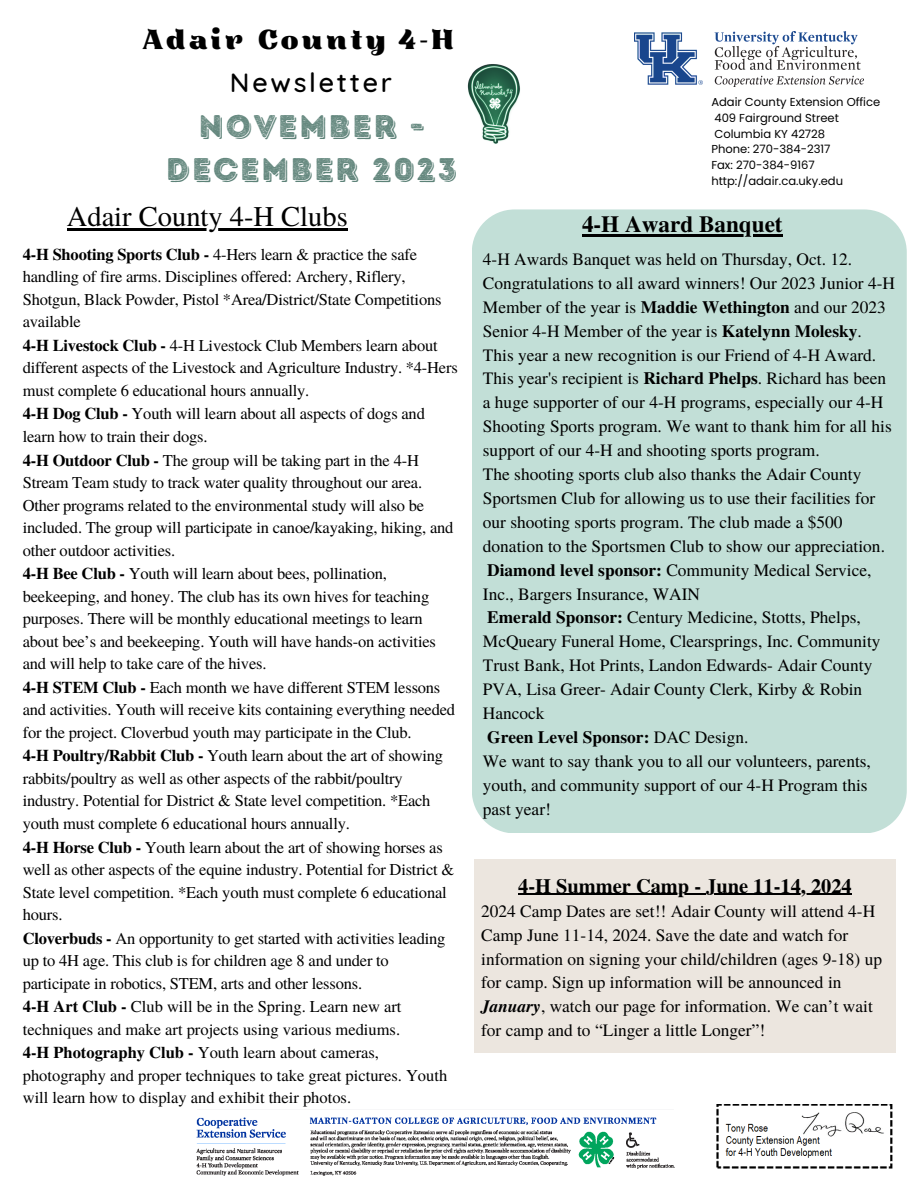
<style>
.page{position:relative;width:918px;height:1188px;background:#fff}
.page>*{position:absolute;margin:0;border:0;box-sizing:border-box;transform-origin:0 0}
.t1{font:31.35px/43.8px "Intro Rust H2 Base Shade";letter-spacing:.1em;color:#5d8278;text-align:center}
.t2{font:28.5px "Te X Gyre Termes";color:#000}
.t3{font:27.3px "Kaftus";letter-spacing:.1em;color:#000}
.t4{font:500 26.85px "Quicksand";letter-spacing:.1em;color:#000}
.t5{font:700 23.1px "Te X Gyre Termes";color:#000}
.t6{font:700 20.4px "Te X Gyre Termes";color:#000}
.t7{font:17.4px/23.9px "Te X Gyre Termes";color:#000}
.t8{font:700 17.4px "Te X Gyre Termes";color:#000}
.t9{font:16.5px/22.5px "Te X Gyre Termes";letter-spacing:-.01em;color:#000}
.t10{font:11.55px/15.6px "Poppins";color:#000}
.s1{font-weight:700}
.s2{font-weight:400}
.s3{font-weight:700;font-style:italic}
</style>
<div class="page">
<img style="left:196px;top:1117px;width:479px;height:59px">
<img style="left:467px;top:64px;width:53px;height:80px">
<img style="left:716px;top:1104px;width:177px;height:65px">
<img style="left:800px;top:1113px;width:84px;height:23px">
<img style="left:635px;top:32px;width:228px;height:55px">
<div style="left:472px;top:209px;width:435px;height:624px;background:#c2dfd7;border-radius:43px"></div>
<div style="left:474px;top:860px;width:422px;height:193px;background:#ece6df"></div>
<hr style="left:67px;top:229px;width:281px;height:2px;background:#000">
<hr style="left:582px;top:234px;width:201px;height:2px;background:#000">
<hr style="left:518px;top:894px;width:334px;height:1px;background:#000">
<p class="t3" style="left:142px;top:22px;width:314px">Adair County 4-H</p>
<p class="t4" style="left:230px;top:65px;width:164px">Newsletter</p>
<p class="t1" style="left:166px;top:104px;width:291px">NOVEMBER -<br>DECEMBER 2023</p>
<p class="t10" style="left:711px;top:95px;width:170px">Adair County Extension Office</p>
<p class="t10" style="left:714px;top:110px;width:126px">409 Fairground Street</p>
<p class="t10" style="left:714px;top:126px;width:112px">Columbia KY 42728</p>
<p class="t10" style="left:711px;top:142px;width:121px">Phone: 270-384-2317</p>
<p class="t10" style="left:711px;top:157px;width:133px">Fax: 270-384-9167 http://adair.ca.uky.edu</p>
<p class="t2" style="left:67px;top:196px;width:282px">Adair County 4-H Clubs</p>
<p class="t5" style="left:582px;top:206px;width:202px">4-H Award Banquet</p>
<p class="t7" style="left:483px;top:246px;width:414px">4-H Awards Banquet was held on Thursday, Oct. 12.<br>Congratulations to all award winners! Our 2023 Junior 4-H Member of the year is <span class="s1">Maddie Wethington</span> and our 2023<br>Senior 4-H Member of the year is <span class="s1">Katelynn Molesky</span>.</p>
<p class="t7" style="left:483px;top:342px;width:410px">This year a new recognition is our Friend of 4-H Award.<br>This year's recipient is <span class="s1">Richard Phelps</span>. Richard has been a huge supporter of our 4-H programs, especially our 4-H Shooting Sports program. We want to thank him for all his support of our 4-H and shooting sports program.</p>
<p class="t7" style="left:483px;top:461px;width:404px">The shooting sports club also thanks the Adair County Sportsmen Club for allowing us to use their facilities for our shooting sports program. The club made a $500 donation to the Sportsmen Club to show our appreciation.</p>
<p class="t7" style="left:483px;top:557px;width:390px"><span class="s1">Diamond level sponsor:</span> Community Medical Service,<br>Inc., Bargers Insurance, WAIN</p>
<p class="t7" style="left:483px;top:605px;width:399px"><span class="s1">Emerald Sponsor:</span> Century Medicine, Stotts, Phelps, McQueary Funeral Home, Clearsprings, Inc. Community Trust Bank, Hot Prints, Landon Edwards- Adair County PVA, Lisa Greer- Adair County Clerk, Kirby &amp; Robin Hancock</p>
<p class="t8" style="left:487px;top:723px;width:263px">Green Level Sponsor: <span class="s2">DAC Design.</span></p>
<p class="t7" style="left:483px;top:748px;width:390px">We want to say thank you to all our volunteers, parents, youth, and community support of our 4-H Program this past year!</p>
<p class="t9" style="left:23px;top:242px;width:420px"><span class="s1">4-H Shooting Sports Club -</span> 4-Hers learn &amp; practice the safe handling of fire arms. Disciplines offered: Archery, Riflery, Shotgun, Black Powder, Pistol *Area/District/State Competitions available</p>
<p class="t9" style="left:23px;top:333px;width:437px"><span class="s1">4-H Livestock Club -</span> 4-H Livestock Club Members learn about different aspects of the Livestock and Agriculture Industry. *4-Hers must complete 6 educational hours annually.</p>
<p class="t9" style="left:23px;top:402px;width:404px"><span class="s1">4-H Dog Club -</span> Youth will learn about all aspects of dogs and learn how to train their dogs.</p>
<p class="t9" style="left:23px;top:448px;width:432px"><span class="s1">4-H Outdoor Club -</span> The group will be taking part in the 4-H Stream Team study to track water quality throughout our area.<br>Other programs related to the environmental study will also be included. The group will participate in canoe/kayaking, hiking, and other outdoor activities.</p>
<p class="t9" style="left:23px;top:562px;width:415px"><span class="s1">4-H Bee Club -</span> Youth will learn about bees, pollination, beekeeping, and honey. The club has its own hives for teaching purposes. There will be monthly educational meetings to learn about bee’s and beekeeping. Youth will have hands-on activities and will help to take care of the hives.</p>
<p class="t9" style="left:23px;top:675px;width:434px"><span class="s1">4-H STEM Club -</span> Each month we have different STEM lessons and activities. Youth will receive kits containing everything needed for the project. Cloverbud youth may participate in the Club.</p>
<p class="t9" style="left:23px;top:744px;width:422px"><span class="s1">4-H Poultry/Rabbit Club -</span> Youth learn about the art of showing rabbits/poultry as well as other aspects of the rabbit/poultry</p>
<p class="t9" style="left:23px;top:789px;width:409px">industry. Potential for District &amp; State level competition. *Each youth must complete 6 educational hours annually.</p>
<p class="t9" style="left:23px;top:835px;width:433px"><span class="s1">4-H Horse Club -</span> Youth learn about the art of showing horses as well as other aspects of the equine industry. Potential for District &amp; State level competition. *Each youth must complete 6 educational hours.</p>
<p class="t9" style="left:23px;top:926px;width:424px"><span class="s1">Cloverbuds -</span> An opportunity to get started with activities leading up to 4H age. This club is for children age 8 and under to participate in robotics, STEM, arts and other lessons.</p>
<p class="t9" style="left:23px;top:995px;width:380px"><span class="s1">4-H Art Club -</span> Club will be in the Spring. Learn new art techniques and make art projects using various mediums.</p>
<p class="t9" style="left:23px;top:1041px;width:426px"><span class="s1">4-H Photography Club -</span> Youth learn about cameras, photography and proper techniques to take great pictures. Youth will learn how to display and exhibit their photos.</p>
<p class="t6" style="left:518px;top:870px;width:335px">4-H Summer Camp - June 11-14, 2024</p>
<p class="t7" style="left:481px;top:899px;width:402px">2024 Camp Dates are set!! Adair County will attend 4-H Camp June 11-14, 2024. Save the date and watch for information on signing your child/children (ages 9-18) up for camp. Sign up information will be announced in <span class="s3">January</span>, watch our page for information. We can’t wait for camp and to “Linger a little Longer”!</p>
</div>
